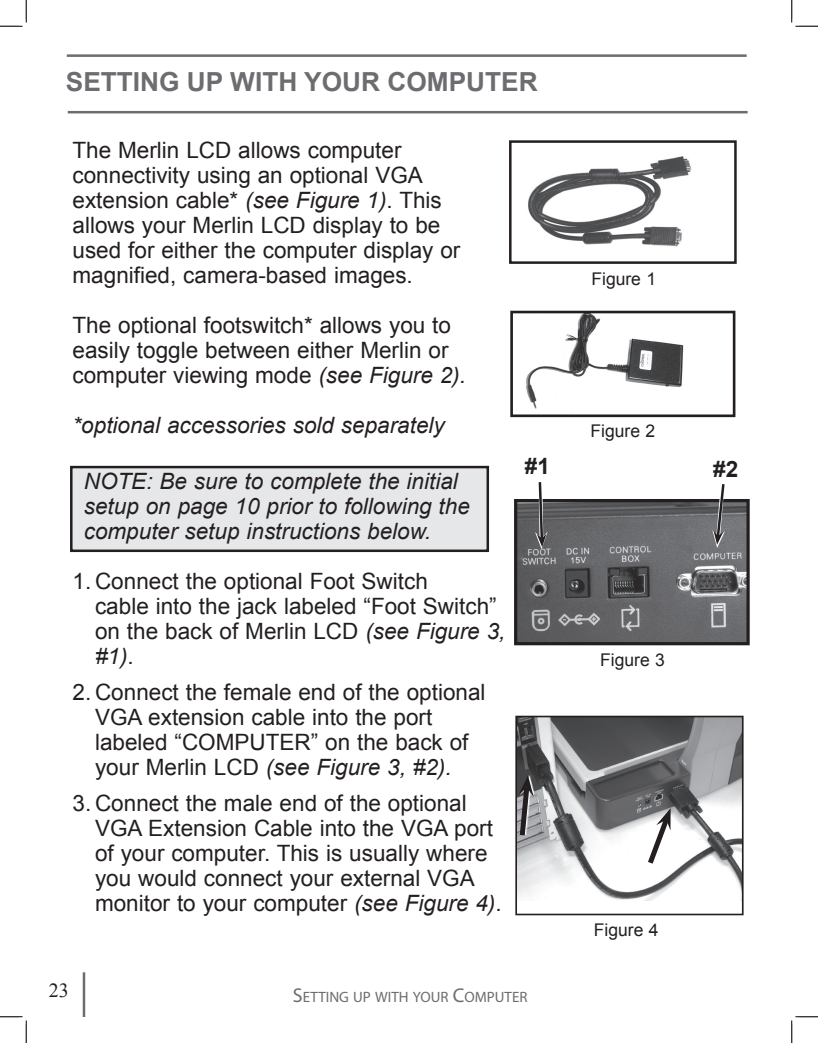
<style>
.page{position:relative;width:818px;height:1043px;background:#fff}
.page>*{position:absolute;margin:0;border:0;box-sizing:border-box;transform-origin:0 0}
.t1{font:700 26.25px "Arial";color:#6c6d70}
.t2{font:22.5px/25px "Arial";color:#231f20}
.t3{font:italic 22.5px/25px "Arial";color:#231f20}
.t4{font:700 22.5px "Arial";color:#231f20}
.t5{font:20px "Times New Roman";color:#231f20}
.t6{font:17.5px "Arial";color:#231f20}
.t7{font:15px "Myriad Pro";color:#6c6d70}
.s1{font-style:italic}
.s2{font-size:20px}
</style>
<div class="page">
<hr style="left:83px;top:972px;width:2px;height:44px;background:#6c6d70">
<hr style="left:67px;top:54px;width:679px;height:3px;background:#6c6d70">
<img style="left:518px;top:503px;width:227px;height:138px">
<div style="left:514px;top:499px;width:235px;height:146px;border:3px solid #231f20"></div>
<div style="left:71px;top:467px;width:417px;height:84px;background:#e6e7e9"></div>
<div style="left:70px;top:466px;width:419px;height:86px;border:2px solid #231f20"></div>
<img style="left:528px;top:156px;width:164px;height:91px">
<div style="left:509px;top:140px;width:227px;height:124px;border:2px solid #231f20"></div>
<img style="left:518px;top:718px;width:222px;height:182px">
<div style="left:515px;top:715px;width:228px;height:200px;border:2px solid #231f20"></div>
<svg style="left:712px;top:484px;width:14px;height:64px"></svg>
<svg style="left:535px;top:482px;width:12px;height:67px"></svg>
<svg style="left:643px;top:808px;width:29px;height:61px"></svg>
<svg style="left:515px;top:774px;width:20px;height:66px"></svg>
<img style="left:526px;top:315px;width:158px;height:94px">
<div style="left:510px;top:311px;width:225px;height:106px;border:3px solid #231f20"></div>
<hr style="left:68px;top:111px;width:679px;height:2px;background:#6c6d70">
<svg style="left:0;top:0;width:27px;height:27px"></svg>
<svg style="left:0;top:1016px;width:27px;height:26px"></svg>
<svg style="left:791px;top:0;width:27px;height:27px"></svg>
<svg style="left:791px;top:1016px;width:27px;height:26px"></svg>
<p class="t1" style="left:66px;top:64px;width:464px">SETTING UP WITH YOUR COMPUTER</p>
<p class="t2" style="left:72px;top:138px;width:389px">The Merlin LCD allows computer connectivity using an optional VGA extension cable* <span class="s1">(see Figure 1)</span>. This allows your Merlin LCD display to be used for either the computer display or magnified, camera-based images.</p>
<p class="t2" style="left:72px;top:313px;width:395px">The optional footswitch* allows you to easily toggle between either Merlin or computer viewing mode <span class="s1">(see Figure 2).</span></p>
<p class="t3" style="left:72px;top:413px;width:374px">*optional accessories sold separately</p>
<p class="t6" style="left:591px;top:268px;width:66px">Figure 1</p>
<p class="t6" style="left:590px;top:419px;width:66px">Figure 2</p>
<p class="t3" style="left:84px;top:469px;width:387px">NOTE: Be sure to complete the initial setup on page 10 prior to following the computer setup instructions below.</p>
<p class="t2" style="left:95px;top:568px;width:412px;text-indent:-22px">1. Connect the optional Foot Switch<br>cable into the jack labeled “Foot Switch” on the back of Merlin LCD <span class="s1">(see Figure 3, #1)</span>.</p>
<p class="t2" style="left:95px;top:680px;width:392px;text-indent:-22px">2. Connect the female end of the optional VGA extension cable into the port labeled “COMPUTER” on the back of your Merlin LCD <span class="s1">(see Figure 3, #2).</span></p>
<p class="t2" style="left:95px;top:791px;width:408px;text-indent:-22px">3. Connect the male end of the optional VGA Extension Cable into the VGA port of your computer. This is usually where you would connect your external VGA monitor to your computer <span class="s1">(see Figure 4)</span>.</p>
<p class="t4" style="left:525px;top:451px;width:27px">#1</p>
<p class="t4" style="left:713px;top:453px;width:27px">#2</p>
<p class="t6" style="left:600px;top:648px;width:66px">Figure 3</p>
<p class="t6" style="left:593px;top:918px;width:66px">Figure 4</p>
<p class="t5" style="left:49px;top:976px;width:21px">23</p>
<p class="t7" style="left:293px;top:987px;width:236px"><span class="s2">S</span>ETTING UP WITH YOUR <span class="s2">C</span>OMPUTER</p>
</div>
